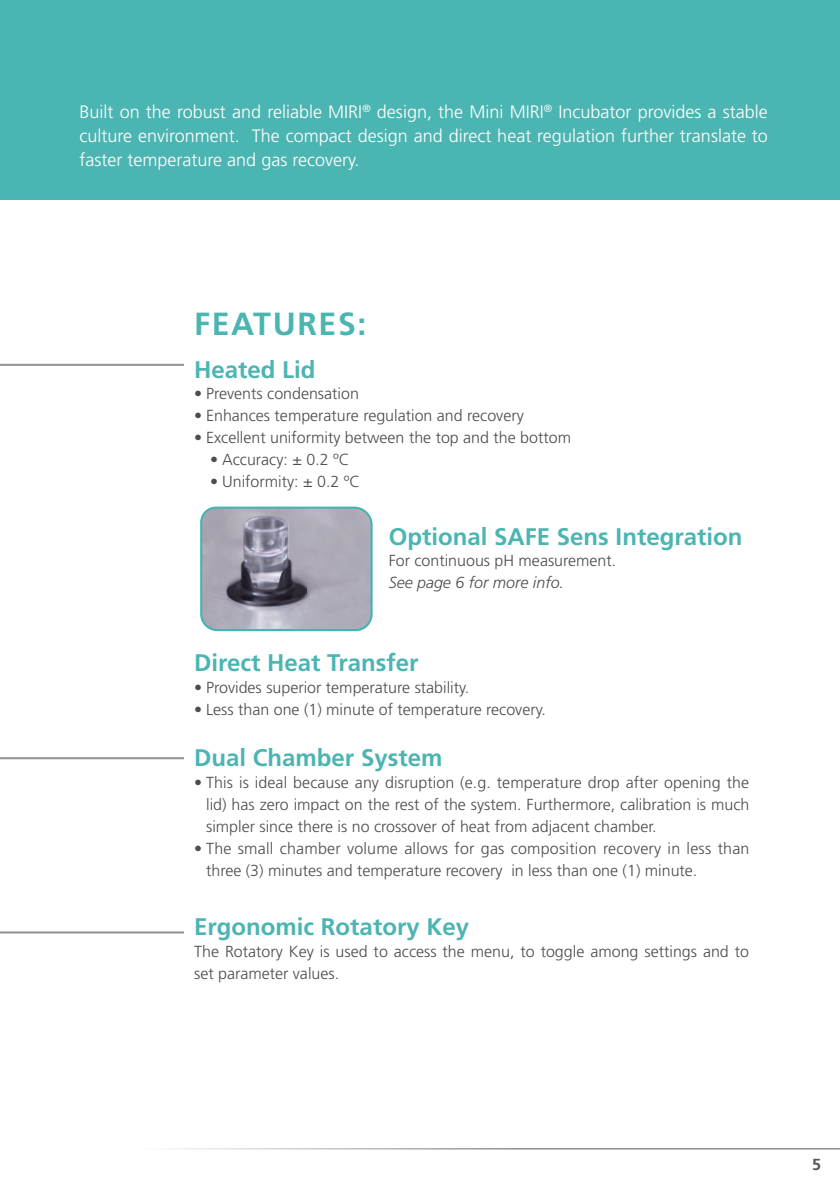
<style>
.page{position:relative;width:840px;height:1191px;background:#fff}
.page>*{position:absolute;margin:0;border:0;box-sizing:border-box;transform-origin:0 0}
.t1{font:700 32px "Frutiger LT Std";letter-spacing:.05em;color:#4bb5b2}
.t2{font:700 24px "Frutiger LT Std";color:#4bb5b2}
.t3{font:300 18px/24px "Frutiger LT Std";color:#fff;text-align:justify}
.t4{font:300 16px/22px "Frutiger LT Std";color:#4b4c4d}
.t5{font:italic 300 16px "Frutiger LT Std";color:#4b4c4d}
.t6{font:700 16px "Frutiger LT Std";color:#57585a}
</style>
<div class="page">
<hr style="left:89px;top:1148px;width:750px;height:1px;background:#57585a">
<div style="left:0;top:0;width:839px;height:200px;background:#4bb5b2"></div>
<svg style="left:0;top:363px;width:184px;height:3px"></svg>
<svg style="left:0;top:757px;width:184px;height:177px"></svg>
<svg style="left:200px;top:506px;width:173px;height:126px;background:#9da0ac"></svg>
<p class="t3" style="left:79px;top:100px;width:689px">Built on the robust and reliable MIRI<sup>®</sup> design, the Mini MIRI<sup>®</sup> Incubator provides a stable culture environment. The compact design and direct heat regulation further translate to faster temperature and gas recovery.</p>
<p class="t1" style="left:194px;top:305px;width:174px">FEATURES:</p>
<p class="t2" style="left:194px;top:355px;width:123px">Heated Lid</p>
<p class="t4" style="left:194px;top:383px;width:166px">• Prevents condensation</p>
<p class="t4" style="left:194px;top:405px;width:331px">• Enhances temperature regulation and recovery</p>
<p class="t4" style="left:194px;top:427px;width:378px">• Excellent uniformity between the top and the bottom</p>
<p class="t4" style="left:210px;top:449px;width:141px">• Accuracy: ± 0.2 ºC</p>
<p class="t4" style="left:210px;top:471px;width:152px">• Uniformity: ± 0.2 ºC</p>
<p class="t2" style="left:388px;top:522px;width:355px">Optional SAFE Sens Integration</p>
<p class="t4" style="left:388px;top:550px;width:229px">For continuous pH measurement.</p>
<p class="t5" style="left:388px;top:573px;width:177px">See page 6 for more info.</p>
<p class="t2" style="left:194px;top:648px;width:226px">Direct Heat Transfer</p>
<p class="t4" style="left:194px;top:676px;width:276px">• Provides superior temperature stability.</p>
<p class="t4" style="left:194px;top:698px;width:353px">• Less than one (1) minute of temperature recovery.</p>
<p class="t2" style="left:194px;top:743px;width:250px">Dual Chamber System</p>
<p class="t4" style="left:206px;top:771px;width:544px;text-align:justify;text-indent:-12px">• This is ideal because any disruption (e.g. temperature drop after opening the lid) has zero impact on the rest of the system. Furthermore, calibration is much simpler since there is no crossover of heat from adjacent chamber.</p>
<p class="t4" style="left:206px;top:837px;width:544px;text-indent:-12px">• The small chamber volume allows for gas composition recovery in less than three (3) minutes and temperature recovery in less than one (1) minute.</p>
<p class="t2" style="left:194px;top:912px;width:276px">Ergonomic Rotatory Key</p>
<p class="t4" style="left:194px;top:940px;width:556px">The Rotatory Key is used to access the menu, to toggle among settings and to set parameter values.</p>
<p class="t6" style="left:811px;top:1155px;width:10px">5</p>
</div>
